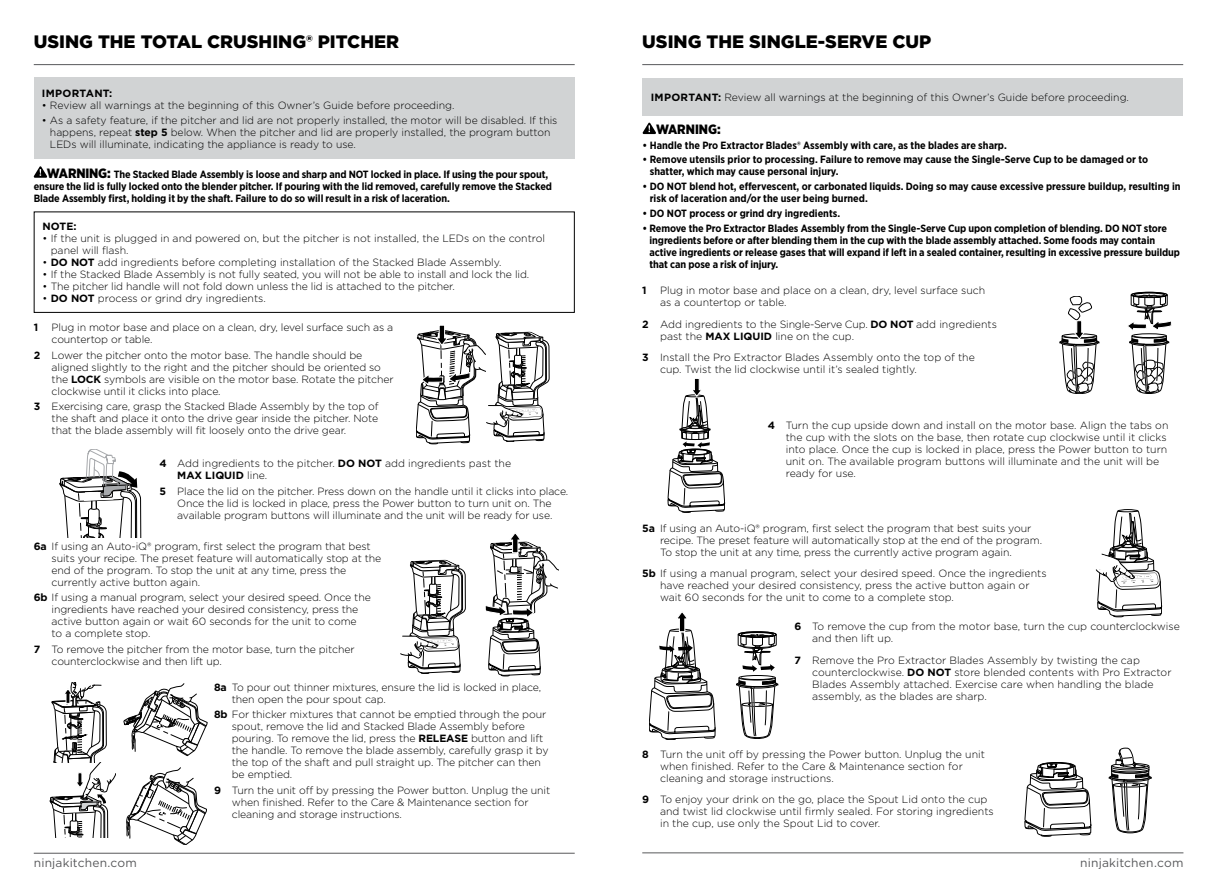
<style>
.page{position:relative;width:1217px;height:893px;background:#fff}
.page>*{position:absolute;margin:0;border:0;box-sizing:border-box;transform-origin:0 0}
.t1{font:900 18px "Gotham";color:#000}
.t2{font:900 13.5px "Gotham Narrow";color:#000}
.t3{font:12px "Gotham";letter-spacing:.015em;color:#58595b}
.t4{font:300 10.5px/12px "Gotham";letter-spacing:-.01em;color:#000}
.t5{font:700 10.5px/12px "Gotham Narrow";letter-spacing:-.01em;color:#000}
.t6{font:700 10.5px "Gotham";letter-spacing:.02em;color:#000}
.s1{font-weight:700}
.s2{font-weight:900;font-size:13.5px}
</style>
<div class="page">
<hr style="left:642px;top:852px;width:541px;height:1px;background:#58595b">
<hr style="left:34px;top:853px;width:540px;height:1px;background:#58595b">
<hr style="left:34px;top:64px;width:540px;height:1px;background:#58595b">
<div style="left:34px;top:78px;width:540px;height:81px;background:#d1d3d4"></div>
<hr style="left:642px;top:64px;width:540px;height:1px;background:#58595b">
<div style="left:642px;top:78px;width:540px;height:38px;background:#d1d3d4"></div>
<svg style="left:1059px;top:296px;width:39px;height:98px"></svg>
<svg style="left:1128px;top:292px;width:44px;height:102px"></svg>
<svg style="left:33px;top:166px;width:14px;height:12px"></svg>
<div style="left:34px;top:212px;width:540px;height:101px;border:1px solid #000"></div>
<svg style="left:642px;top:122px;width:14px;height:12px"></svg>
<svg style="left:59px;top:449px;width:82px;height:88px"></svg>
<svg style="left:416px;top:325px;width:133px;height:120px"></svg>
<svg style="left:400px;top:559px;width:65px;height:115px"></svg>
<div style="left:403px;top:638px;width:10px;height:14px;background:#fff;border-radius:50%"></div>
<svg style="left:124px;top:683px;width:83px;height:73px"></svg>
<svg style="left:126px;top:767px;width:81px;height:78px"></svg>
<svg style="left:485px;top:534px;width:73px;height:143px"></svg>
<svg style="left:49px;top:682px;width:67px;height:172px"></svg>
<svg style="left:1095px;top:509px;width:66px;height:108px"></svg>
<svg style="left:667px;top:378px;width:57px;height:135px"></svg>
<svg style="left:649px;top:612px;width:66px;height:128px"></svg>
<svg style="left:736px;top:631px;width:42px;height:108px"></svg>
<svg style="left:1108px;top:747px;width:43px;height:86px"></svg>
<svg style="left:1024px;top:762px;width:66px;height:74px"></svg>
<h1 class="t1" style="left:34px;top:29px;width:367px">USING THE TOTAL CRUSHING® PITCHER</h1>
<p class="t6" style="left:42px;top:86px;width:72px">IMPORTANT:</p>
<p class="t4" style="left:42px;top:99px;width:414px">• Review all warnings at the beginning of this Owner’s Guide before proceeding.</p>
<p class="t4" style="left:50px;top:114px;width:509px;text-indent:-8px">• As a safety feature, if the pitcher and lid are not properly installed, the motor will be disabled. If this happens, repeat <span class="s1">step 5</span> below. When the pitcher and lid are properly installed, the program button<br>LEDs will illuminate, indicating the appliance is ready to use.</p>
<p class="t5" style="left:34px;top:168px;width:519px;text-indent:13px"><span class="s2">WARNING:</span> The Stacked Blade Assembly is loose and sharp and NOT locked in place. If using the pour spout, ensure the lid is fully locked onto the blender pitcher. If pouring with the lid removed, carefully remove the Stacked<br>Blade Assembly first, holding it by the shaft. Failure to do so will result in a risk of laceration.</p>
<p class="t6" style="left:43px;top:220px;width:35px">NOTE:</p>
<p class="t4" style="left:51px;top:232px;width:496px;text-indent:-8px">• If the unit is plugged in and powered on, but the pitcher is not installed, the LEDs on the control panel will flash.</p>
<p class="t4" style="left:43px;top:256px;width:460px">• <span class="s1">DO NOT</span> add ingredients before completing installation of the Stacked Blade Assembly.</p>
<p class="t4" style="left:43px;top:268px;width:488px">• If the Stacked Blade Assembly is not fully seated, you will not be able to install and lock the lid.</p>
<p class="t4" style="left:43px;top:280px;width:413px">• The pitcher lid handle will not fold down unless the lid is attached to the pitcher.</p>
<p class="t4" style="left:43px;top:292px;width:225px">• <span class="s1">DO NOT</span> process or grind dry ingredients.</p>
<p class="t6" style="left:34px;top:321px;width:6px">1</p>
<p class="t4" style="left:52px;top:321px;width:343px">Plug in motor base and place on a clean, dry, level surface such as a countertop or table.</p>
<p class="t4" style="left:52px;top:349px;width:343px;text-indent:-18px"><span class="s1">2</span> Lower the pitcher onto the motor base. The handle should be aligned slightly to the right and the pitcher should be oriented so the <span class="s1">LOCK</span> symbols are visible on the motor base. Rotate the pitcher clockwise until it clicks into place.</p>
<p class="t4" style="left:52px;top:400px;width:328px;text-align:justify;text-indent:-18px"><span class="s1">3</span> Exercising care, grasp the Stacked Blade Assembly by the top of the shaft and place it onto the drive gear inside the pitcher. Note that the blade assembly will fit loosely onto the drive gear.</p>
<p class="t4" style="left:177px;top:457px;width:335px;text-indent:-18px"><span class="s1">4</span> Add ingredients to the pitcher. <span class="s1">DO NOT</span> add ingredients past the<br><span class="s1">MAX LIQUID</span> line.</p>
<p class="t4" style="left:159px;top:485px;width:410px;text-align:center"><span class="s1">5</span> Place the lid on the pitcher. Press down on the handle until it clicks into place.<br>Once the lid is locked in place, press the Power button to turn unit on. The available program buttons will illuminate and the unit will be ready for use.</p>
<p class="t4" style="left:52px;top:540px;width:331px;text-indent:-18px"><span class="s1">6a</span> If using an Auto-iQ® program, first select the program that best suits your recipe. The preset feature will automatically stop at the end of the program. To stop the unit at any time, press the currently active button again.</p>
<p class="t4" style="left:52px;top:591px;width:321px;text-indent:-18px"><span class="s1">6b</span> If using a manual program, select your desired speed. Once the ingredients have reached your desired consistency, press the active button again or wait 60 seconds for the unit to come<br>to a complete stop.</p>
<p class="t4" style="left:52px;top:643px;width:304px;text-indent:-18px"><span class="s1">7</span> To remove the pitcher from the motor base, turn the pitcher counterclockwise and then lift up.</p>
<p class="t4" style="left:232px;top:681px;width:311px;text-indent:-18px"><span class="s1">8a</span> To pour out thinner mixtures, ensure the lid is locked in place, then open the pour spout cap.</p>
<p class="t4" style="left:232px;top:708px;width:318px;text-indent:-18px"><span class="s1">8b</span> For thicker mixtures that cannot be emptied through the pour spout, remove the lid and Stacked Blade Assembly before pouring. To remove the lid, press the <span class="s1">RELEASE</span> button and lift the handle. To remove the blade assembly, carefully grasp it by the top of the shaft and pull straight up. The pitcher can then be emptied.</p>
<p class="t4" style="left:232px;top:784px;width:320px;text-indent:-18px"><span class="s1">9</span> Turn the unit off by pressing the Power button. Unplug the unit when finished. Refer to the Care &amp; Maintenance section for cleaning and storage instructions.</p>
<h1 class="t1" style="left:642px;top:29px;width:290px">USING THE SINGLE-SERVE CUP</h1>
<p class="t4" style="left:650px;top:91px;width:479px"><span class="s1">IMPORTANT:</span> Review all warnings at the beginning of this Owner’s Guide before proceeding.</p>
<p class="t2" style="left:655px;top:120px;width:66px">WARNING:</p>
<p class="t5" style="left:642px;top:139px;width:365px">• Handle the Pro Extractor Blades® Assembly with care, as the blades are sharp.</p>
<p class="t5" style="left:649px;top:154px;width:500px;text-indent:-7px">• Remove utensils prior to processing. Failure to remove may cause the Single-Serve Cup to be damaged or to shatter, which may cause personal injury.</p>
<p class="t5" style="left:649px;top:180px;width:532px;text-indent:-7px">• DO NOT blend hot, effervescent, or carbonated liquids. Doing so may cause excessive pressure buildup, resulting in risk of laceration and/or the user being burned.</p>
<p class="t5" style="left:642px;top:207px;width:199px">• DO NOT process or grind dry ingredients.</p>
<p class="t5" style="left:649px;top:222px;width:531px;text-indent:-7px">• Remove the Pro Extractor Blades Assembly from the Single-Serve Cup upon completion of blending. DO NOT store ingredients before or after blending them in the cup with the blade assembly attached. Some foods may contain active ingredients or release gases that will expand if left in a sealed container, resulting in excessive pressure buildup that can pose a risk of injury.</p>
<p class="t6" style="left:642px;top:283px;width:6px">1</p>
<p class="t4" style="left:660px;top:284px;width:326px">Plug in motor base and place on a clean, dry, level surface such as a countertop or table.</p>
<p class="t4" style="left:660px;top:318px;width:338px;text-indent:-18px"><span class="s1">2</span> Add ingredients to the Single-Serve Cup. <span class="s1">DO NOT</span> add ingredients past the <span class="s1">MAX LIQUID</span> line on the cup.</p>
<p class="t4" style="left:660px;top:351px;width:316px;text-indent:-18px"><span class="s1">3</span> Install the Pro Extractor Blades Assembly onto the top of the cup. Twist the lid clockwise until it’s sealed tightly.</p>
<p class="t4" style="left:785px;top:419px;width:384px;text-indent:-18px"><span class="s1">4</span> Turn the cup upside down and install on the motor base. Align the tabs on the cup with the slots on the base, then rotate cup clockwise until it clicks into place. Once the cup is locked in place, press the Power button to turn unit on. The available program buttons will illuminate and the unit will be ready for use.</p>
<p class="t4" style="left:660px;top:521px;width:383px;text-indent:-18px"><span class="s1">5a</span> If using an Auto-iQ® program, first select the program that best suits your recipe. The preset feature will automatically stop at the end of the program.<br>To stop the unit at any time, press the currently active program again.</p>
<p class="t4" style="left:660px;top:567px;width:388px;text-indent:-18px"><span class="s1">5b</span> If using a manual program, select your desired speed. Once the ingredients have reached your desired consistency, press the active button again or wait 60 seconds for the unit to come to a complete stop.</p>
<p class="t4" style="left:812px;top:620px;width:369px;text-indent:-18px"><span class="s1">6</span> To remove the cup from the motor base, turn the cup counterclockwise and then lift up.</p>
<p class="t4" style="left:812px;top:654px;width:361px;text-indent:-18px"><span class="s1">7</span> Remove the Pro Extractor Blades Assembly by twisting the cap counterclockwise. <span class="s1">DO NOT</span> store blended contents with Pro Extractor Blades Assembly attached. Exercise care when handling the blade assembly, as the blades are sharp.</p>
<p class="t4" style="left:660px;top:748px;width:326px;text-indent:-18px"><span class="s1">8</span> Turn the unit off by pressing the Power button. Unplug the unit when finished. Refer to the Care &amp; Maintenance section for cleaning and storage instructions.</p>
<p class="t4" style="left:660px;top:793px;width:335px;text-indent:-18px"><span class="s1">9</span> To enjoy your drink on the go, place the Spout Lid onto the cup and twist lid clockwise until firmly sealed. For storing ingredients in the cup, use only the Spout Lid to cover.</p>
<p class="t3" style="left:34px;top:855px;width:105px">ninjakitchen.com</p>
<p class="t3" style="left:1079px;top:855px;width:105px">ninjakitchen.com</p>
</div>
